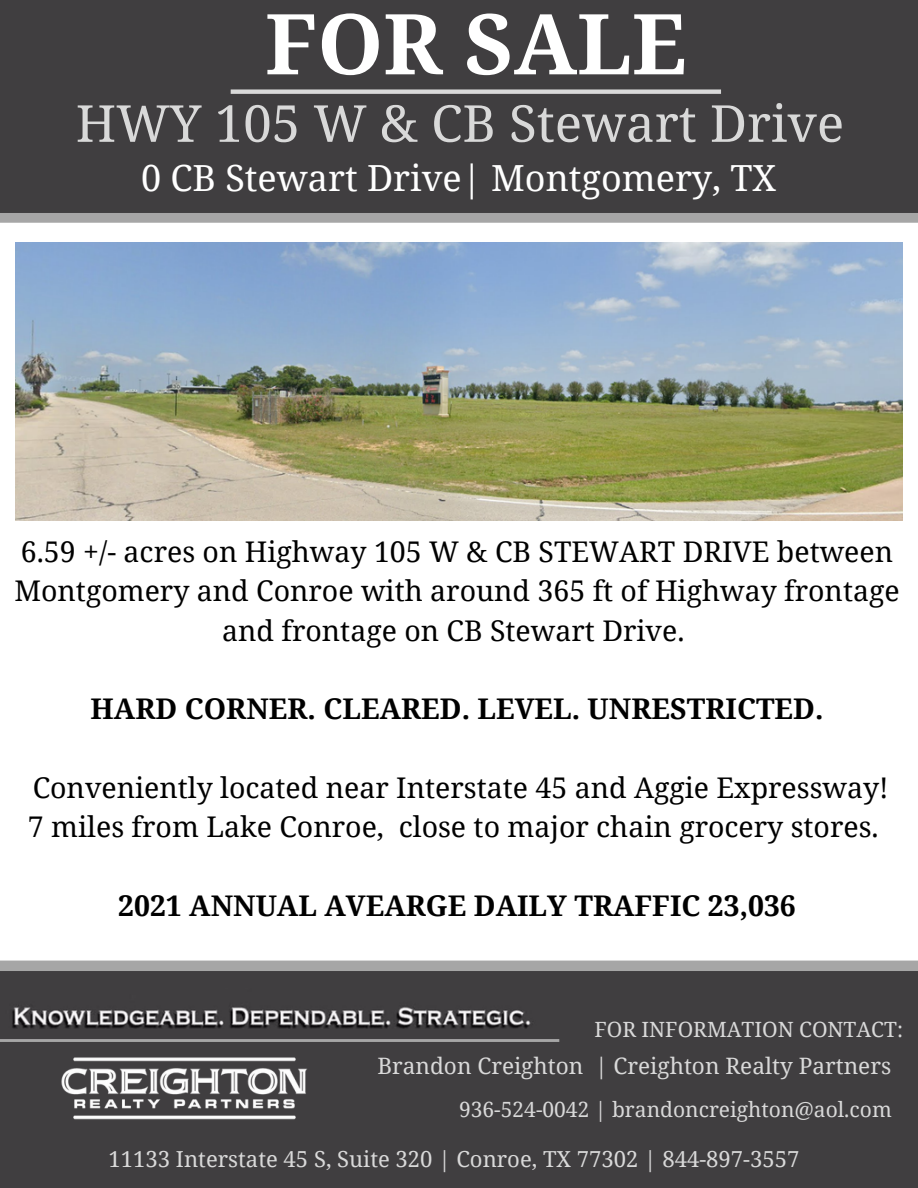
<style>
.page{position:relative;width:918px;height:1188px;background:#fff}
.page>*{position:absolute;margin:0;border:0;box-sizing:border-box;transform-origin:0 0}
.t1{font:700 84px "Noto Serif";color:#fff}
.t2{font:51px "Noto Serif";color:#d9d9d9}
.t3{font:36px "Noto Serif";color:#fff}
.t4{font:28.5px/39.3px "Noto Serif";color:#000;text-align:center}
.t5{font:700 28.5px "Noto Serif";color:#000}
.t6{font:22.65px "Noto Serif";color:#d9d9d9}
.t7{font:22.05px "Noto Serif";color:#d9d9d9}
.t8{font:21px "Noto Serif";color:#d9d9d9}
</style>
<div class="page">
<div style="left:0;top:0;width:918px;height:218px;background:#403e40"></div>
<svg style="left:0;top:213px;width:918px;height:10px;background:#a8a8a8"></svg>
<div style="left:0;top:965px;width:918px;height:223px;background:#403e40"></div>
<img style="left:12px;top:1007px;width:519px;height:22px">
<div style="left:0;top:961px;width:918px;height:10px;background:#a6a6a6"></div>
<hr style="left:0;top:1039px;width:559px;height:3px;background:#a1a1a1">
<svg style="left:231px;top:89px;width:490px;height:5px;background:#c6c6c6"></svg>
<img style="left:61px;top:1057px;width:246px;height:63px">
<img style="left:15px;top:243px;width:888px;height:278px">
<h1 class="t1" style="left:265px;top:-15px;width:423px">FOR SALE</h1>
<h2 class="t2" style="left:76px;top:87px;width:770px">HWY 105 W &amp; CB Stewart Drive</h2>
<p class="t3" style="left:141px;top:153px;width:637px">0 CB Stewart Drive| Montgomery, TX</p>
<p class="t4" style="left:14px;top:531px;width:887px">6.59 +/- acres on Highway 105 W &amp; CB STEWART DRIVE between<br>Montgomery and Conroe with around 365 ft of Highway frontage and frontage on CB Stewart Drive.</p>
<p class="t5" style="left:91px;top:689px;width:734px">HARD CORNER. CLEARED. LEVEL. UNRESTRICTED.</p>
<p class="t4" style="left:28px;top:767px;width:862px;text-align:left">Conveniently located near Interstate 45 and Aggie Expressway!<br>7 miles from Lake Conroe, close to major chain grocery stores.</p>
<p class="t5" style="left:118px;top:886px;width:679px">2021 ANNUAL AVEARGE DAILY TRAFFIC 23,036</p>
<p class="t8" style="left:594px;top:1014px;width:310px">FOR INFORMATION CONTACT:</p>
<p class="t6" style="left:377px;top:1049px;width:515px">Brandon Creighton | Creighton Realty Partners</p>
<p class="t8" style="left:459px;top:1094px;width:434px">936-524-0042 | brandoncreighton@aol.com</p>
<p class="t7" style="left:109px;top:1144px;width:692px">11133 Interstate 45 S, Suite 320 | Conroe, TX 77302 | 844-897-3557</p>
</div>
